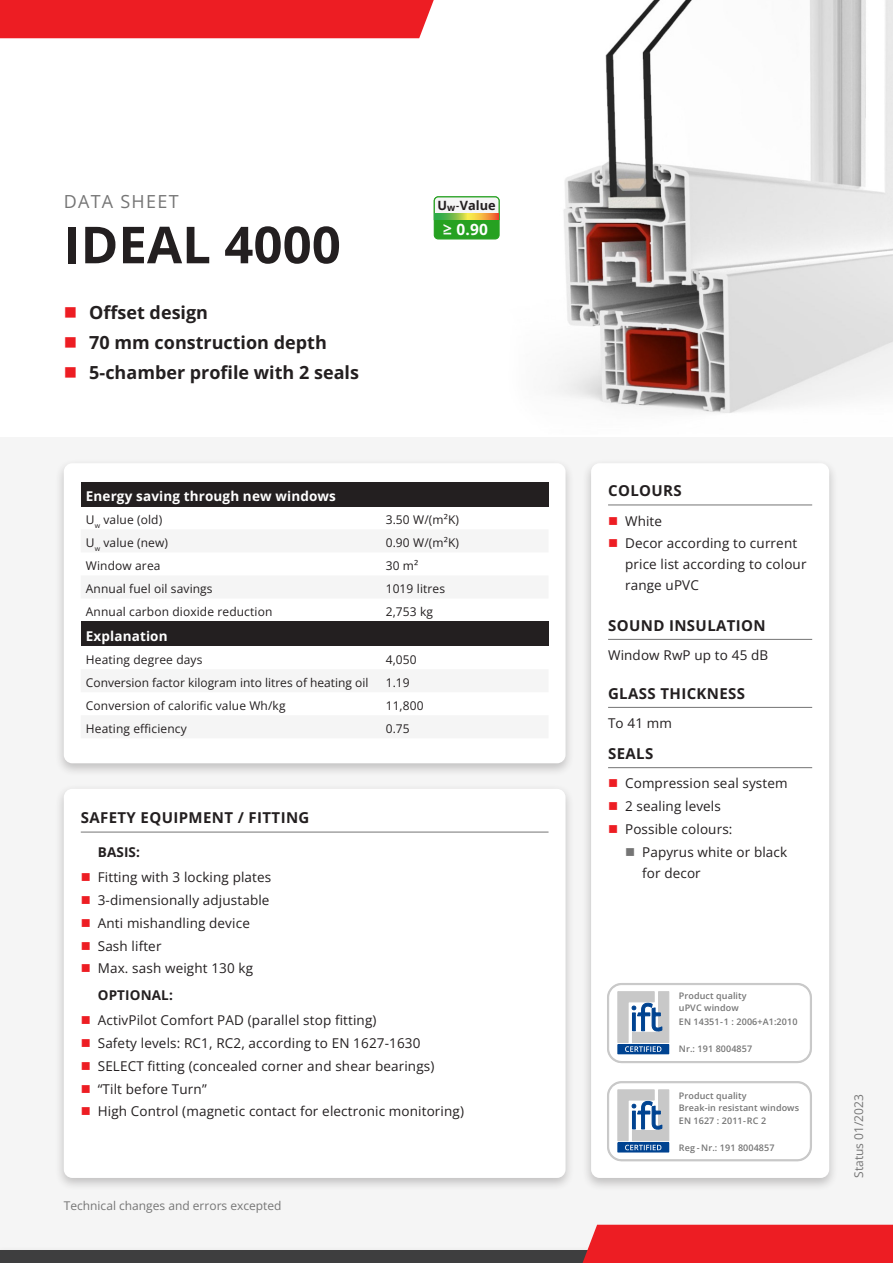
<style>
.page{position:relative;width:893px;height:1263px;background:#fff}
.page>*{position:absolute;margin:0;border:0;box-sizing:border-box;transform-origin:0 0}
.Titel{font:700 51px "Open Sans";color:#231f20}
.t1{font:700 18px/30px "Open Sans";color:#231f20}
.Datenblatt{font:18px "Open Sans";letter-spacing:.07em;color:#757575}
.t2{font:700 15.45px "Open Sans";color:#fff}
.t3{font:700 15px "Open Sans";letter-spacing:.025em;color:#231f20}
.t4{font:13.5px/22.6px "Open Sans";letter-spacing:.01em;color:#231f20}
.t5{font:700 13.5px "Open Sans";letter-spacing:.01em;color:#fff}
.t6{font:700 12.75px "Open Sans";color:#231f20}
.Tabellentext{font:12px "Open Sans";letter-spacing:.01em;color:#231f20}
.t7{font:12px "Open Sans";color:#757575}
.t8{font:600 9px/12px "Open Sans";letter-spacing:.01em;color:#757575}
.s1{font-size:9.6px}
.s2{font-weight:700}
</style>
<div class="page">
<img style="left:555px;top:0;width:338px;height:413px">
<div style="left:0;top:438px;width:893px;height:825px;background:#f5f5f5"></div>
<div style="left:0;top:1250px;width:893px;height:13px;background:#3e3e3f"></div>
<div style="left:583px;top:1225px;width:310px;height:38px;background:#ed1d23"></div>
<div style="left:55px;top:784px;width:520px;height:407px;background:#231f20;opacity:.25"></div>
<div style="left:64px;top:789px;width:502px;height:389px;background:#fff;border-radius:9px"></div>
<hr style="left:81px;top:832px;width:468px;height:1px;background:#757575">
<div style="left:55px;top:458px;width:520px;height:318px;background:#231f20;opacity:.25"></div>
<div style="left:64px;top:463px;width:502px;height:300px;background:#fff;border-radius:9px"></div>
<div style="left:81px;top:482px;width:468px;height:24px;background:#231f20"></div>
<div style="left:81px;top:621px;width:468px;height:25px;background:#231f20"></div>
<div style="left:582px;top:458px;width:257px;height:733px;background:#231f20;opacity:.25"></div>
<div style="left:591px;top:463px;width:238px;height:715px;background:#fff;border-radius:9px"></div>
<hr style="left:608px;top:505px;width:204px;height:1px;background:#757575">
<hr style="left:608px;top:639px;width:204px;height:1px;background:#757575">
<hr style="left:608px;top:707px;width:204px;height:1px;background:#757575">
<hr style="left:608px;top:767px;width:204px;height:1px;background:#757575">
<div style="left:434px;top:197px;width:65px;height:42px;background:#26a121;border-radius:4px"></div>
<div style="left:434px;top:196px;width:66px;height:43px;border:1px solid #26a121;border-radius:4px"></div>
<svg style="left:433px;top:196px;width:67px;height:38px"></svg>
<svg style="left:435px;top:214px;width:63px;height:5px"></svg>
<svg style="left:607px;top:983px;width:205px;height:80px"></svg>
<svg style="left:607px;top:1081px;width:205px;height:80px"></svg>
<div style="left:0;top:0;width:434px;height:38px;background:#ed1d23"></div>
<p class="Datenblatt" style="left:64px;top:189px;width:116px">DATA SHEET</p>
<p class="Titel" style="left:64px;top:210px;width:279px">IDEAL 4000</p>
<p class="t1" style="left:89px;top:297px;width:271px">Offset design<br>70 mm construction depth<br>5-chamber profile with 2 seals</p>
<p class="t6" style="left:438px;top:197px;width:60px">U<span class="s1">w -</span>Value</p>
<p class="t2" style="left:457px;top:219px;width:33px">0.90</p>
<p class="t5" style="left:86px;top:487px;width:252px">Energy saving through new windows</p>
<p class="Tabellentext" style="left:86px;top:512px;width:78px">U<sub>w</sub> value (old)</p>
<p class="Tabellentext" style="left:386px;top:512px;width:75px">3.50 W/(m²K)</p>
<p class="Tabellentext" style="left:86px;top:535px;width:84px">U<sub>w</sub> value (new)</p>
<p class="Tabellentext" style="left:386px;top:535px;width:75px">0.90 W/(m²K)</p>
<p class="Tabellentext" style="left:86px;top:558px;width:76px">Window area</p>
<p class="Tabellentext" style="left:386px;top:558px;width:34px">30 m²</p>
<p class="Tabellentext" style="left:86px;top:581px;width:128px">Annual fuel oil savings</p>
<p class="Tabellentext" style="left:386px;top:581px;width:61px">1019 litres</p>
<p class="Tabellentext" style="left:86px;top:604px;width:188px">Annual carbon dioxide reduction</p>
<p class="Tabellentext" style="left:386px;top:604px;width:49px">2,753 kg</p>
<p class="t5" style="left:86px;top:627px;width:83px">Explanation</p>
<p class="Tabellentext" style="left:86px;top:651px;width:118px">Heating degree days</p>
<p class="Tabellentext" style="left:386px;top:651px;width:33px">4,050</p>
<p class="Tabellentext" style="left:86px;top:674px;width:284px">Conversion factor kilogram into litres of heating oil</p>
<p class="Tabellentext" style="left:386px;top:674px;width:26px">1.19</p>
<p class="Tabellentext" style="left:86px;top:698px;width:201px">Conversion of calorific value Wh/kg</p>
<p class="Tabellentext" style="left:386px;top:698px;width:40px">11,800</p>
<p class="Tabellentext" style="left:86px;top:721px;width:102px">Heating efficiency</p>
<p class="Tabellentext" style="left:386px;top:721px;width:26px">0.75</p>
<p class="t3" style="left:81px;top:808px;width:230px">SAFETY EQUIPMENT / FITTING</p>
<p class="t4" style="left:98px;top:839px;width:175px;line-height:25.2px"><span class="s2">BASIS:<br></span>Fitting with 3 locking plates</p>
<p class="t4" style="left:98px;top:888px;width:173px">3-dimensionally adjustable<br>Anti mishandling device<br>Sash lifter<br>Max. sash weight 130 kg</p>
<p class="t4" style="left:98px;top:982px;width:280px;line-height:25.2px"><span class="s2">OPTIONAL:<br></span>ActivPilot Comfort PAD (parallel stop fitting)</p>
<p class="t4" style="left:98px;top:1031px;width:368px">Safety levels: RC1, RC2, according to EN 1627-1630<br>SELECT fitting (concealed corner and shear bearings)<br>“Tilt before Turn”<br>High Control (magnetic contact for electronic monitoring)</p>
<p class="t7" style="left:64px;top:1197px;width:219px">Technical changes and errors excepted</p>
<p class="t3" style="left:608px;top:480px;width:75px">COLOURS</p>
<p class="t4" style="left:625px;top:509px;width:174px">White<br>Decor according to current</p>
<p class="t4" style="left:625px;top:554px;width:183px;line-height:21px">price list according to colour range uPVC</p>
<p class="t3" style="left:608px;top:615px;width:159px">SOUND INSULATION</p>
<p class="t4" style="left:608px;top:644px;width:162px">Window RwP up to 45 dB</p>
<p class="t3" style="left:608px;top:683px;width:139px">GLASS THICKNESS</p>
<p class="t4" style="left:608px;top:712px;width:65px">To 41 mm</p>
<p class="t3" style="left:608px;top:743px;width:47px">SEALS</p>
<p class="t4" style="left:625px;top:772px;width:164px">Compression seal system</p>
<p class="t4" style="left:625px;top:795px;width:97px">2 sealing levels</p>
<p class="t4" style="left:625px;top:817px;width:109px">Possible colours:</p>
<p class="t4" style="left:642px;top:840px;width:147px">Papyrus white or black</p>
<p class="t4" style="left:642px;top:861px;width:60px">for decor</p>
<p class="t8" style="left:679px;top:990px;width:69px">Product quality uPVC window</p>
<p class="t8" style="left:679px;top:1015px;width:120px">EN 14351 - 1 : 2006+A1:2010</p>
<p class="t8" style="left:679px;top:1042px;width:75px">Nr.: 191 8004857</p>
<p class="t8" style="left:679px;top:1089px;width:122px">Product quality<br>Break-in resistant windows</p>
<p class="t8" style="left:679px;top:1115px;width:89px">EN 1627 : 2011 - RC 2</p>
<p class="t8" style="left:679px;top:1142px;width:97px">Reg - Nr.: 191 8004857</p>
<p class="t7" style="left:851px;top:1178px;width:85px;rotate:-90deg">Status 01/2023</p>
</div>
